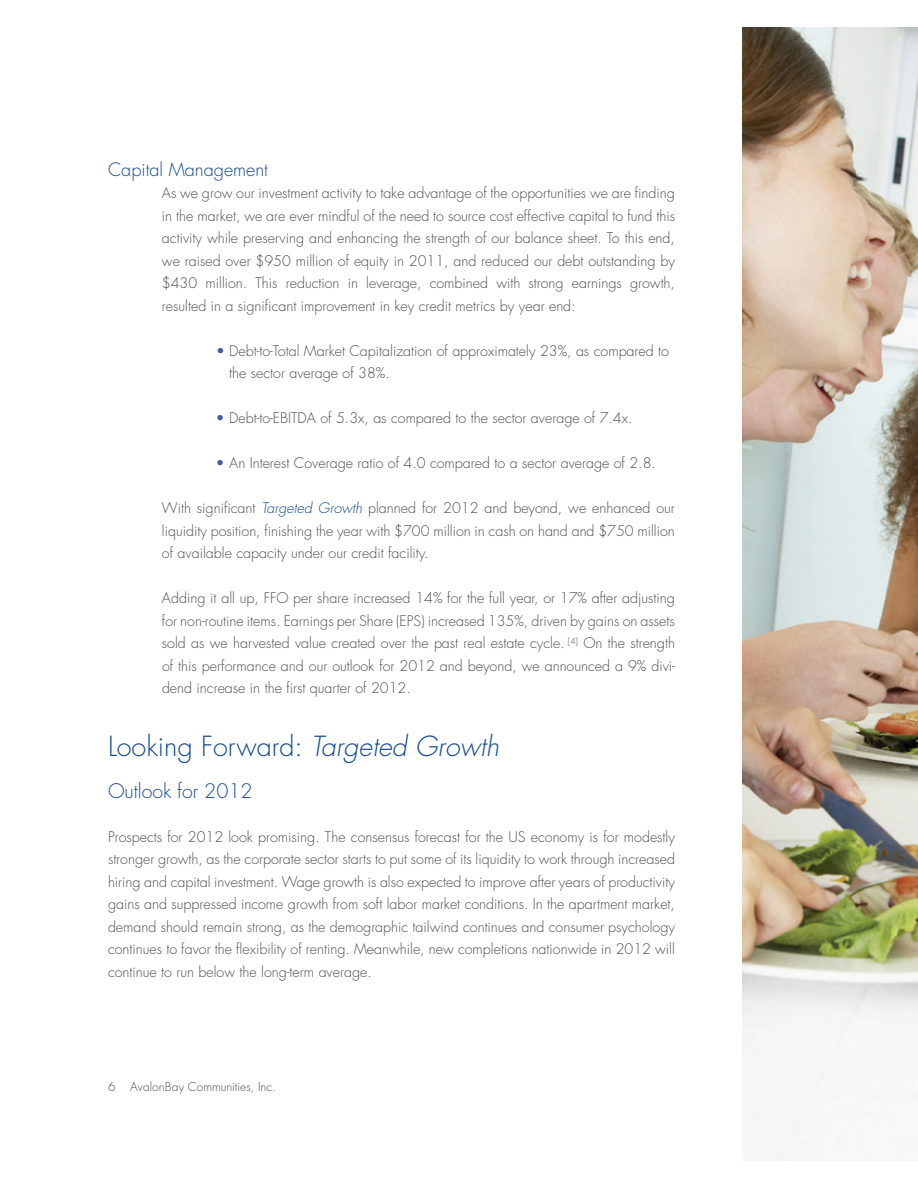
<style>
.page{position:relative;width:918px;height:1188px;background:#fff}
.page>*{position:absolute;margin:0;border:0;box-sizing:border-box;transform-origin:0 0}
.t1{font:300 27px "Futura";color:#144a93}
.t2{font:300 19.5px "Futura";color:#144a93}
.t3{font:300 18px "Futura";color:#144a93}
.t4{font:300 14.25px/22.5px "Futura";color:#4d4d4f;text-align:justify}
.t5{font:300 12px "Futura";color:#4d4d4f}
.s1{font-style:italic;color:#144a93}
.s2{font-style:italic}
</style>
<div class="page">
<img style="left:742px;top:27px;width:176px;height:1134px">
<p class="t3" style="left:108px;top:158px;width:162px">Capital Management</p>
<p class="t4" style="left:162px;top:182px;width:515px">As we grow our investment activity to take advantage of the opportunities we are finding in the market, we are ever mindful of the need to source cost effective capital to fund this activity while preserving and enhancing the strength of our balance sheet. To this end, we raised over $950 million of equity in 2011, and reduced our debt outstanding by $430 million. This reduction in leverage, combined with strong earnings growth, resulted in a significant improvement in key credit metrics by year end:</p>
<p class="t4" style="left:229px;top:340px;width:441px">Debt-to-Total Market Capitalization of approximately 23%, as compared to the sector average of 38%.</p>
<p class="t4" style="left:229px;top:407px;width:405px">Debt-to-EBITDA of 5.3x, as compared to the sector average of 7.4x.</p>
<p class="t4" style="left:229px;top:452px;width:428px">An Interest Coverage ratio of 4.0 compared to a sector average of 2.8.</p>
<p class="t4" style="left:162px;top:497px;width:514px">With significant <span class="s1">Targeted Growth</span> planned for 2012 and beyond, we enhanced our liquidity position, finishing the year with $700 million in cash on hand and $750 million of available capacity under our credit facility.</p>
<p class="t4" style="left:162px;top:587px;width:515px">Adding it all up, FFO per share increased 14% for the full year, or 17% after adjusting for non-routine items. Earnings per Share (EPS) increased 135%, driven by gains on assets sold as we harvested value created over the past real estate cycle. <sup>[4]</sup> On the strength of this performance and our outlook for 2012 and beyond, we announced a 9% divi&shy;dend increase in the first quarter of 2012.</p>
<h1 class="t1" style="left:108px;top:729px;width:393px">Looking Forward: <span class="s2">Targeted Growth</span></h1>
<h2 class="t2" style="left:108px;top:779px;width:146px">Outlook for 2012</h2>
<p class="t4" style="left:108px;top:826px;width:569px">Prospects for 2012 look promising. The consensus forecast for the US economy is for modestly stronger growth, as the corporate sector starts to put some of its liquidity to work through increased hiring and capital investment. Wage growth is also expected to improve after years of productivity gains and suppressed income growth from soft labor market conditions. In the apartment market, demand should remain strong, as the demographic tailwind continues and consumer psychology continues to favor the flexibility of renting. Meanwhile, new completions nationwide in 2012 will continue to run below the long-term average.</p>
<p class="t5" style="left:108px;top:1079px;width:169px">6 AvalonBay Communities, Inc.</p>
</div>
